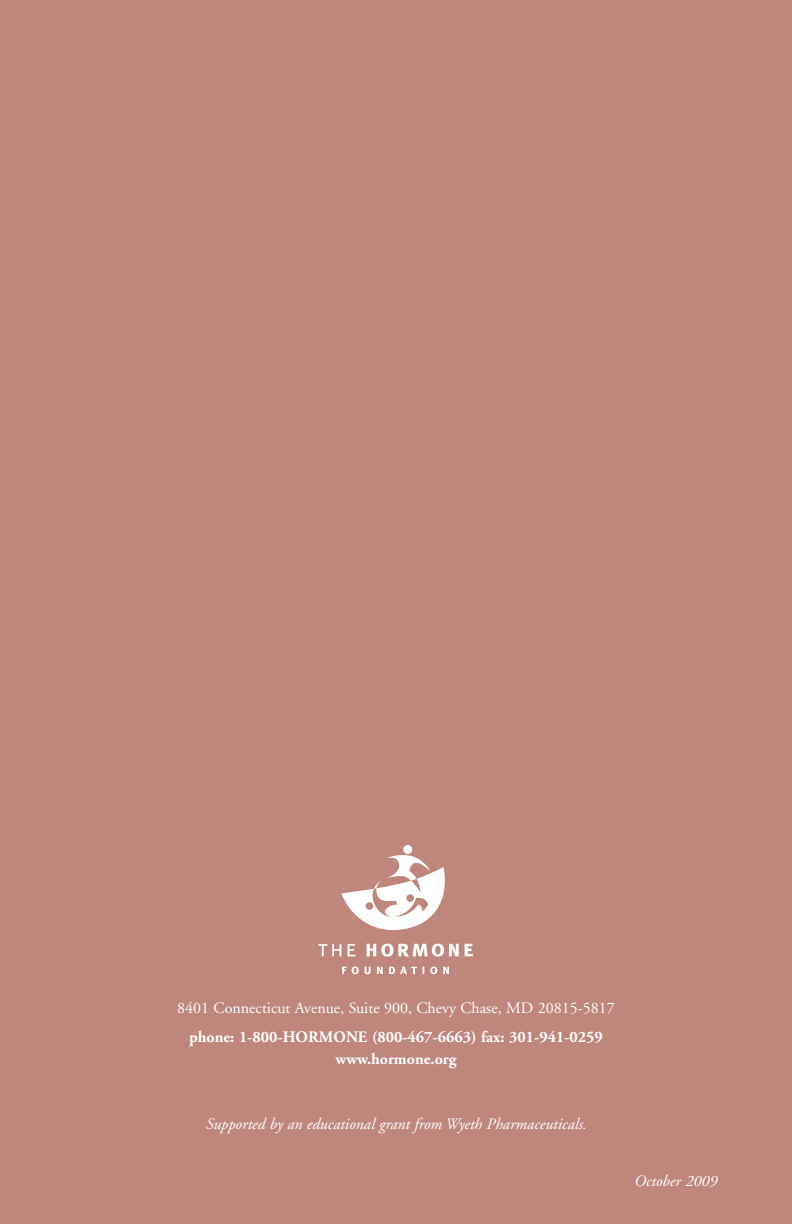
<style>
.page{position:relative;width:792px;height:1224px;background:#bf867c}
.page>*{position:absolute;margin:0;border:0;box-sizing:border-box;transform-origin:0 0}
.t1{font:italic 16px "Adobe Garamond";color:#fff}
.t2{font:700 16px/22px "Adobe Garamond";color:#fff;text-align:center}
.t3{font:16px "Adobe Garamond";color:#fff}
</style>
<div class="page">
<svg style="left:318px;top:845px;width:155px;height:129px"></svg>
<p class="t3" style="left:177px;top:1001px;width:439px">8401 Connecticut Avenue, Suite 900, Chevy Chase, MD 20815-5817</p>
<p class="t2" style="left:189px;top:1027px;width:415px">phone: 1-800-HORMONE (800-467-6663) fax: 301-941-0259 www.hormone.org</p>
<p class="t1" style="left:205px;top:1118px;width:382px">Supported by an educational grant from Wyeth Pharmaceuticals.</p>
<p class="t1" style="left:634px;top:1174px;width:84px">October 2009</p>
</div>
